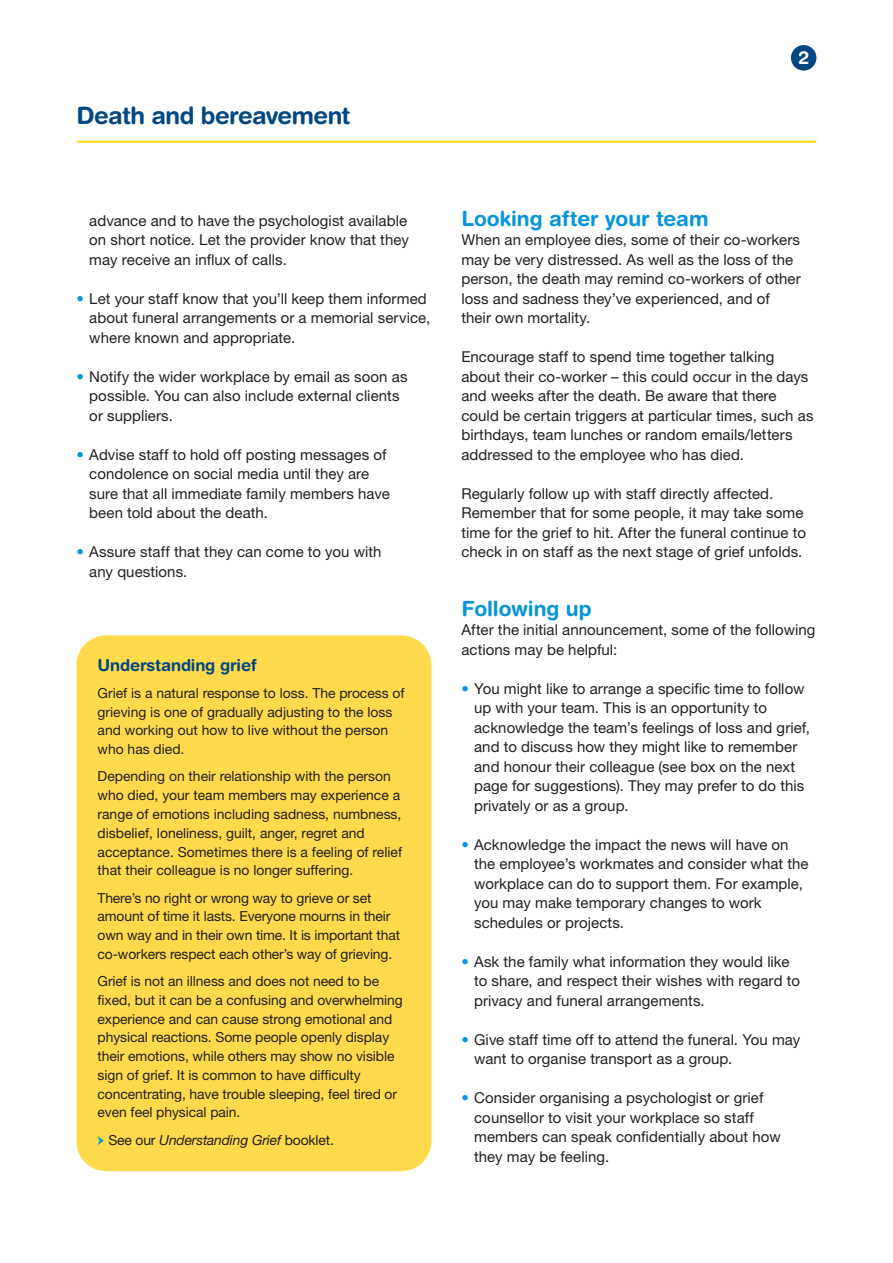
<style>
.page{position:relative;width:893px;height:1263px;background:#fff}
.page>*{position:absolute;margin:0;border:0;box-sizing:border-box;transform-origin:0 0}
.Small_A_Head__title{font:700 24px "Helvetica Rounded LT Std";letter-spacing:-.02em;color:#014782}
.B_Head{font:700 21px "Helvetica Rounded LT Std";color:#0696d7}
.Body_Copy{font:700 21px "Helvetica Rounded LT Std";color:#0696d7}
.Subtitle{font:700 18px "Helvetica Rounded LT Std";color:#fff}
.Box_Head{font:700 16.5px "Helvetica Rounded LT Std";letter-spacing:-.01em;color:#014782}
.Body_Copy-2{font:15px/19.5px "Helvetica Neue LT Std";letter-spacing:.005em;color:#231f20}
.Box_copy_Black{font:13.8px/18.8px "Helvetica Neue LT Std";letter-spacing:-.005em;color:#231f20}
.Box_copy_Black-2{font:italic 13.8px "Helvetica Neue LT Std";letter-spacing:-.01em;color:#231f20}
.s1{color:#0696d7}
.s2{font-family:"Minion Pro";font-weight:500;font-style:normal;font-size:16.5px;color:#0696d7}
.s3{font-style:normal}
</style>
<div class="page">
<hr style="left:77px;top:141px;width:739px;height:2px;background:#fed304">
<div style="left:791px;top:45px;width:25px;height:26px;background:#014782;border-radius:50%"></div>
<div style="left:76px;top:635px;width:355px;height:536px;background:#ffda4d;border-radius:30px"></div>
<p class="Small_A_Head__title" style="left:77px;top:101px;width:275px">Death and bereavement</p>
<p class="Subtitle" style="left:798px;top:47px;width:12px">2</p>
<p class="Body_Copy-2" style="left:89px;top:211px;width:321px;text-align:justify">advance and to have the psychologist available on short notice. Let the provider know that they may receive an influx of calls.</p>
<p class="Body_Copy-2" style="left:89px;top:289px;width:343px;text-indent:-13px"><span class="s1">•</span> Let your staff know that you’ll keep them informed about funeral arrangements or a memorial service, where known and appropriate.</p>
<p class="Body_Copy-2" style="left:89px;top:367px;width:320px;text-indent:-13px"><span class="s1">•</span> Notify the wider workplace by email as soon as possible. You can also include external clients or suppliers.</p>
<p class="Body_Copy-2" style="left:89px;top:445px;width:302px;text-indent:-13px"><span class="s1">•</span> Advise staff to hold off posting messages of condolence on social media until they are sure that all immediate family members have been told about the death.</p>
<p class="Body_Copy-2" style="left:89px;top:542px;width:294px;text-indent:-13px"><span class="s1">•</span> Assure staff that they can come to you with any questions.</p>
<p class="Box_Head" style="left:98px;top:655px;width:161px">Understanding grief</p>
<p class="Box_copy_Black" style="left:98px;top:683px;width:309px">Grief is a natural response to loss. The process of grieving is one of gradually adjusting to the loss and working out how to live without the person who has died.</p>
<p class="Box_copy_Black" style="left:98px;top:767px;width:306px">Depending on their relationship with the person who died, your team members may experience a range of emotions including sadness, numbness, disbelief, loneliness, guilt, anger, regret and acceptance. Sometimes there is a feeling of relief that their colleague is no longer suffering.</p>
<p class="Box_copy_Black" style="left:98px;top:888px;width:304px">There’s no right or wrong way to grieve or set amount of time it lasts. Everyone mourns in their own way and in their own time. It is important that co-workers respect each other’s way of grieving.</p>
<p class="Box_copy_Black" style="left:98px;top:971px;width:307px">Grief is not an illness and does not need to be fixed, but it can be a confusing and overwhelming experience and can cause strong emotional and physical reactions. Some people openly display their emotions, while others may show no visible sign of grief. It is common to have difficulty concentrating, have trouble sleeping, feel tired or even feel physical pain.</p>
<p class="Box_copy_Black-2" style="left:98px;top:1131px;width:238px"><span class="s2">→</span> <span class="s3">See our</span> Understanding Grief <span class="s3">booklet.</span></p>
<p class="B_Head" style="left:461px;top:206px;width:249px">Looking after your team</p>
<p class="Body_Copy-2" style="left:461px;top:230px;width:341px">When an employee dies, some of their co-workers may be very distressed. As well as the loss of the person, the death may remind co-workers of other loss and sadness they’ve experienced, and of their own mortality.</p>
<p class="Body_Copy-2" style="left:461px;top:347px;width:354px">Encourage staff to spend time together talking about their co-worker – this could occur in the days and weeks after the death. Be aware that there could be certain triggers at particular times, such as birthdays, team lunches or random emails/letters addressed to the employee who has died.</p>
<p class="Body_Copy-2" style="left:461px;top:484px;width:346px">Regularly follow up with staff directly affected.<br>Remember that for some people, it may take some time for the grief to hit. After the funeral continue to check in on staff as the next stage of grief unfolds.</p>
<p class="Body_Copy" style="left:461px;top:596px;width:132px">Following up</p>
<p class="Body_Copy-2" style="left:461px;top:620px;width:356px">After the initial announcement, some of the following actions may be helpful:</p>
<p class="Body_Copy-2" style="left:474px;top:679px;width:337px;text-indent:-13px"><span class="s1">•</span> You might like to arrange a specific time to follow up with your team. This is an opportunity to acknowledge the team’s feelings of loss and grief, and to discuss how they might like to remember and honour their colleague (see box on the next page for suggestions). They may prefer to do this privately or as a group.</p>
<p class="Body_Copy-2" style="left:474px;top:835px;width:336px;text-indent:-13px"><span class="s1">•</span> Acknowledge the impact the news will have on the employee’s workmates and consider what the workplace can do to support them. For example, you may make temporary changes to work schedules or projects.</p>
<p class="Body_Copy-2" style="left:474px;top:952px;width:327px;text-indent:-13px"><span class="s1">•</span> Ask the family what information they would like to share, and respect their wishes with regard to privacy and funeral arrangements.</p>
<p class="Body_Copy-2" style="left:474px;top:1030px;width:328px;text-indent:-13px"><span class="s1">•</span> Give staff time off to attend the funeral. You may want to organise transport as a group.</p>
<p class="Body_Copy-2" style="left:474px;top:1088px;width:308px;text-indent:-13px"><span class="s1">•</span> Consider organising a psychologist or grief counsellor to visit your workplace so staff members can speak confidentially about how they may be feeling.</p>
</div>
